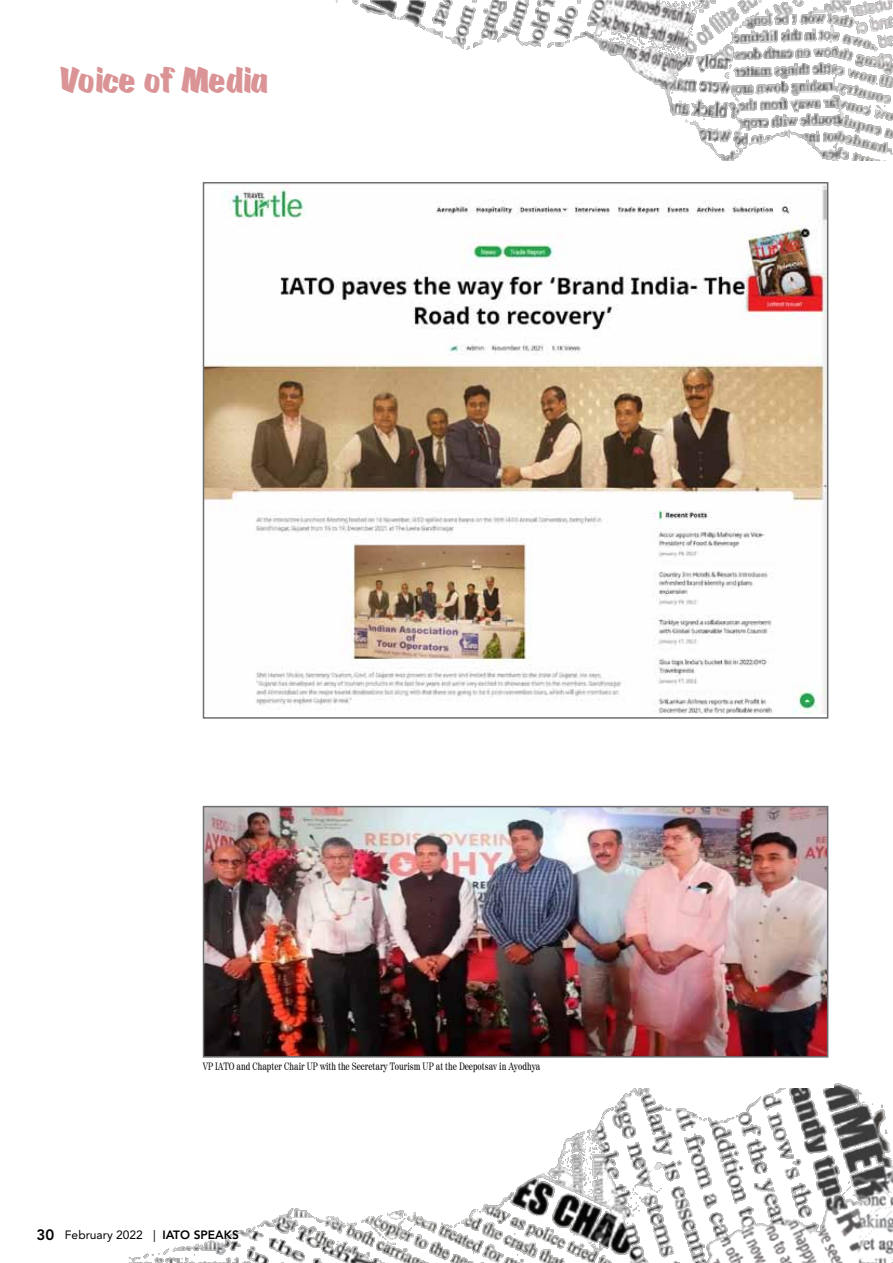
<style>
.page{position:relative;width:893px;height:1263px;background:#fff}
.page>*{position:absolute;margin:0;border:0;box-sizing:border-box;transform-origin:0 0}
.t1{font:39px "Scratch";letter-spacing:-.01em;color:#da9496;scale:.95 1}
.t2{font:12px "Avenir LT Std";color:#000}
.t3{font:10.5px "Century 725 BT";color:#000;scale:.8 1}
.s1{font-weight:800;font-size:15px}
.s2{font-weight:800}
</style>
<div class="page">
<img style="left:128px;top:1054px;width:765px;height:209px">
<img style="left:335px;top:0;width:558px;height:161px">
<img style="left:206px;top:185px;width:619px;height:529px">
<div style="left:203px;top:182px;width:625px;height:537px;border:2px solid #6d6e71"></div>
<img style="left:206px;top:809px;width:619px;height:245px">
<div style="left:203px;top:806px;width:625px;height:251px;border:2px solid #6d6e71"></div>
<div style="left:203px;top:1062px;width:630px;height:25px;background:#fff"></div>
<h1 class="t1" style="left:60px;top:58px;width:222px">Voice of Media</h1>
<p class="t3" style="left:203px;top:1060px;width:424px">VP IATO and Chapter Chair UP with the Secretary Tourism UP at the Deepotsav in Ayodhya</p>
<p class="t2" style="left:37px;top:1228px;width:204px"><span class="s1">30</span> February 2022 | <span class="s2">IATO SPEAKS</span></p>
</div>
